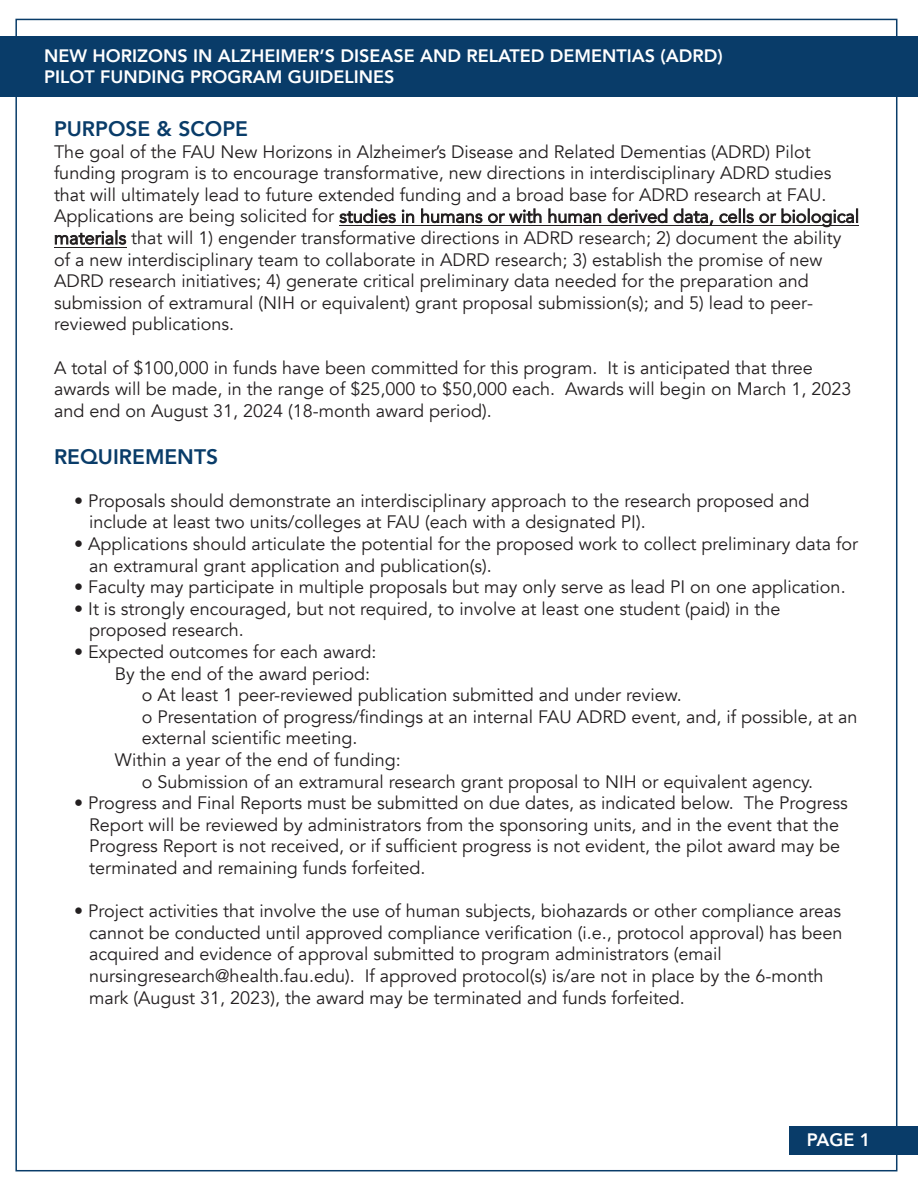
<style>
.page{position:relative;width:918px;height:1188px;background:#fff}
.page>*{position:absolute;margin:0;border:0;box-sizing:border-box;transform-origin:0 0}
.t1{font:800 21px "Avenir";color:#093c69}
.t2{font:18px/21.6px "Avenir";color:#231f20}
.t3{font:800 18px "Avenir";color:#fff}
</style>
<div class="page">
<div style="left:0;top:36px;width:918px;height:61px;background:#093c69"></div>
<div style="left:789px;top:1126px;width:129px;height:29px;background:#093c69"></div>
<hr style="left:339px;top:225px;width:520px;height:1px;background:#231f20">
<hr style="left:54px;top:247px;width:72px;height:1px;background:#231f20">
<p class="t3" style="left:44px;top:42px;width:680px">NEW HORIZONS IN ALZHEIMER’S DISEASE AND RELATED DEMENTIAS (ADRD)</p>
<p class="t3" style="left:44px;top:63px;width:352px">PILOT FUNDING PROGRAM GUIDELINES</p>
<p class="t1" style="left:54px;top:112px;width:196px">PURPOSE &amp; SCOPE</p>
<p class="t2" style="left:54px;top:141px;width:807px">The goal of the FAU New Horizons in Alzheimer’s Disease and Related Dementias (ADRD) Pilot funding program is to encourage transformative, new directions in interdisciplinary ADRD studies that will ultimately lead to future extended funding and a broad base for ADRD research at FAU.<br>Applications are being solicited for studies in humans or with human derived data, cells or biological materials that will 1) engender transformative directions in ADRD research; 2) document the ability of a new interdisciplinary team to collaborate in ADRD research; 3) establish the promise of new ADRD research initiatives; 4) generate critical preliminary data needed for the preparation and submission of extramural (NIH or equivalent) grant proposal submission(s); and 5) lead to peer&shy;reviewed publications.</p>
<p class="t2" style="left:54px;top:357px;width:799px">A total of $100,000 in funds have been committed for this program. It is anticipated that three awards will be made, in the range of $25,000 to $50,000 each. Awards will begin on March 1, 2023 and end on August 31, 2024 (18-month award period).</p>
<p class="t1" style="left:54px;top:440px;width:166px">REQUIREMENTS</p>
<p class="t2" style="left:89px;top:490px;width:722px;text-indent:-15px">• Proposals should demonstrate an interdisciplinary approach to the research proposed and include at least two units/colleges at FAU (each with a designated PI).</p>
<p class="t2" style="left:89px;top:533px;width:770px;text-indent:-15px">• Applications should articulate the potential for the proposed work to collect preliminary data for an extramural grant application and publication(s).</p>
<p class="t2" style="left:74px;top:577px;width:773px">• Faculty may participate in multiple proposals but may only serve as lead PI on one application.</p>
<p class="t2" style="left:89px;top:598px;width:693px;text-indent:-15px">• It is strongly encouraged, but not required, to involve at least one student (paid) in the proposed research.</p>
<p class="t2" style="left:74px;top:641px;width:304px">• Expected outcomes for each award:</p>
<p class="t2" style="left:115px;top:663px;width:257px">By the end of the award period:</p>
<p class="t2" style="left:142px;top:685px;width:541px">o At least 1 peer-reviewed publication submitted and under review.</p>
<p class="t2" style="left:142px;top:706px;width:717px">o Presentation of progress/findings at an internal FAU ADRD event, and, if possible, at an external scientific meeting.</p>
<p class="t2" style="left:115px;top:749px;width:288px">Within a year of the end of funding:</p>
<p class="t2" style="left:142px;top:771px;width:673px">o Submission of an extramural research grant proposal to NIH or equivalent agency.</p>
<p class="t2" style="left:89px;top:793px;width:760px;text-indent:-15px">• Progress and Final Reports must be submitted on due dates, as indicated below. The Progress Report will be reviewed by administrators from the sponsoring units, and in the event that the Progress Report is not received, or if sufficient progress is not evident, the pilot award may be terminated and remaining funds forfeited.</p>
<p class="t2" style="left:89px;top:901px;width:755px;text-indent:-15px">• Project activities that involve the use of human subjects, biohazards or other compliance areas cannot be conducted until approved compliance verification (i.e., protocol approval) has been acquired and evidence of approval submitted to program administrators (email nursingresearch@health.fau.edu). If approved protocol(s) is/are not in place by the 6-month mark (August 31, 2023), the award may be terminated and funds forfeited.</p>
<p class="t3" style="left:807px;top:1126px;width:65px">PAGE 1</p>
</div>
